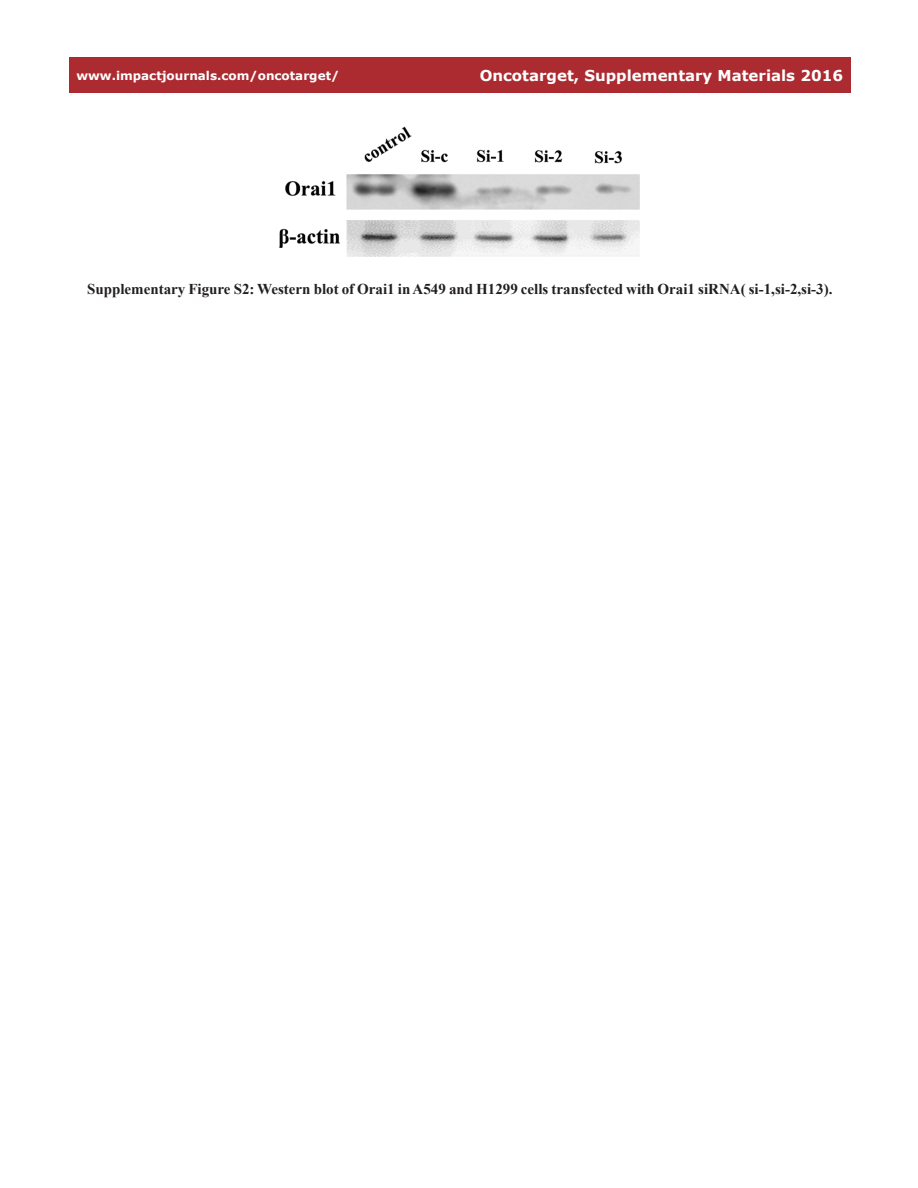
<style>
.page{position:relative;width:918px;height:1188px;background:#fff}
.page>*{position:absolute;margin:0;border:0;box-sizing:border-box;transform-origin:0 0}
.figuretext{font:700 15px "Times New Roman";color:#231f20}
.t1{font:700 15px "Verdana";color:#fff}
.t2{font:700 12px "Verdana";color:#fff}
</style>
<div class="page">
<div style="left:69px;top:57px;width:781px;height:36px;background:#ac2b31"></div>
<img style="left:280px;top:126px;width:360px;height:130px">
<p class="t2" style="left:76px;top:67px;width:264px">www.impactjournals.com/oncotarget/</p>
<p class="t1" style="left:480px;top:65px;width:365px">Oncotarget, Supplementary Materials 2016</p>
<p class="figuretext" style="left:87px;top:278px;width:747px">Supplementary Figure S2: Western blot of Orai1 in A549 and H1299 cells transfected with Orai1 siRNA( si-1,si-2,si-3).</p>
</div>
